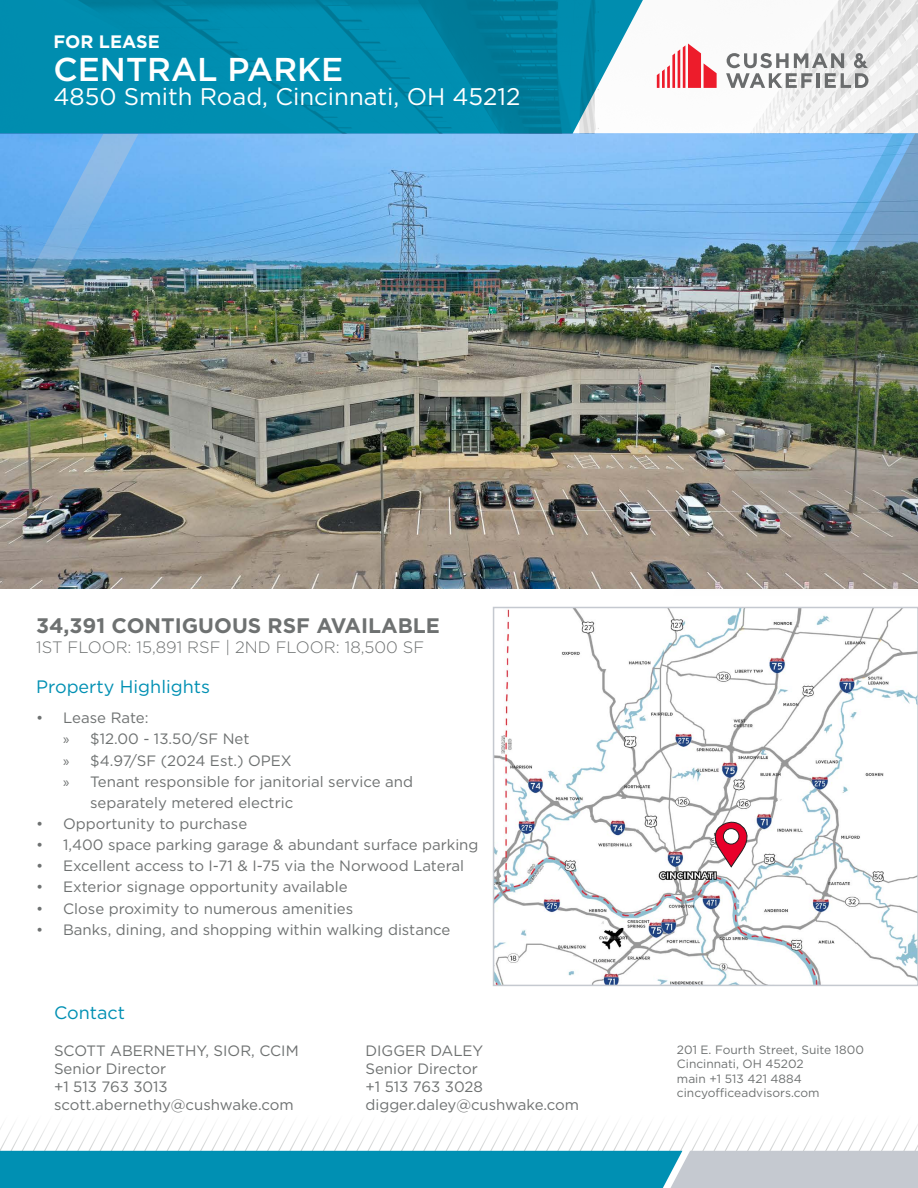
<style>
.page{position:relative;width:918px;height:1188px;background:#fff}
.page>*{position:absolute;margin:0;border:0;box-sizing:border-box;transform-origin:0 0}
.t1{font:500 33px "Gotham";color:#fff}
.t2{font:24px "Gotham";color:#fff}
.t3{font:700 21px "Gotham";color:#6e7171}
.t4{font:18px "Gotham";color:#0090b3}
.t5{font:700 18px "Gotham";color:#fff}
.t6{font:300 16.5px "Gotham";color:#6e7171}
.t7{font:15px/18px "Gotham";color:#6e7171}
.t8{font:12px/14.4px "Gotham";color:#6e7171}
.s1{font-family:"Myriad Pro"}
</style>
<div class="page">
<img style="left:496px;top:610px;width:419px;height:373px">
<div style="left:493px;top:607px;width:425px;height:379px;border:2px solid #c5c9d0"></div>
<svg style="left:0;top:1123px;width:918px;height:28px"></svg>
<svg style="left:0;top:1151px;width:918px;height:37px;background:#359fbb"></svg>
<img style="left:0;top:0;width:918px;height:589px">
<img style="left:663px;top:134px;width:255px;height:479px">
<img style="left:702px;top:134px;width:205px;height:363px">
<img style="left:0;top:134px;width:138px;height:268px">
<svg style="left:714px;top:821px;width:35px;height:47px"></svg>
<div style="left:723px;top:829px;width:16px;height:15px;background:#fff;border-radius:50%"></div>
<div style="left:723px;top:828px;width:16px;height:16px;border:1px solid #231f20;border-radius:50%"></div>
<svg style="left:0;top:0;width:643px;height:134px;background:#0e8faf"></svg>
<svg style="left:657px;top:43px;width:60px;height:45px"></svg>
<svg style="left:726px;top:53px;width:142px;height:35px"></svg>
<p class="t5" style="left:53px;top:30px;width:108px">FOR LEASE</p>
<h1 class="t1" style="left:53px;top:48px;width:291px">CENTRAL PARKE</h1>
<h2 class="t2" style="left:53px;top:81px;width:468px">4850 Smith Road, Cincinnati, OH 45212</h2>
<h3 class="t3" style="left:36px;top:612px;width:405px">34,391 CONTIGUOUS RSF AVAILABLE</h3>
<p class="t6" style="left:36px;top:637px;width:390px">1ST FLOOR: 15,891 RSF | 2ND FLOOR: 18,500 SF</p>
<p class="t4" style="left:36px;top:675px;width:175px">Property Highlights</p>
<p class="t7" style="left:36px;top:709px;width:114px">• Lease Rate:</p>
<p class="t7" style="left:63px;top:730px;width:188px"><span class="s1">»</span> $12.00 - 13.50/SF Net</p>
<p class="t7" style="left:63px;top:751px;width:230px"><span class="s1">»</span> $4.97/SF (2024 Est.) OPEX</p>
<p class="t7" style="left:63px;top:772px;width:351px"><span class="s1">»</span> Tenant responsible for janitorial service and</p>
<p class="t7" style="left:90px;top:793px;width:205px">separately metered electric</p>
<p class="t7" style="left:36px;top:814px;width:213px">• Opportunity to purchase</p>
<p class="t7" style="left:36px;top:836px;width:444px">• 1,400 space parking garage &amp; abundant surface parking</p>
<p class="t7" style="left:36px;top:857px;width:429px">• Excellent access to I-71 &amp; I-75 via the Norwood Lateral</p>
<p class="t7" style="left:36px;top:878px;width:313px">• Exterior signage opportunity available</p>
<p class="t7" style="left:36px;top:899px;width:319px">• Close proximity to numerous amenities</p>
<p class="t7" style="left:36px;top:920px;width:416px">• Banks, dining, and shopping within walking distance</p>
<p class="t4" style="left:54px;top:1001px;width:73px">Contact</p>
<p class="t7" style="left:54px;top:1042px;width:246px">SCOTT ABERNETHY, SIOR, CCIM<br>Senior Director<br>+1 513 763 3013 scott.abernethy@cushwake.com</p>
<p class="t7" style="left:365px;top:1042px;width:215px">DIGGER DALEY<br>Senior Director<br>+1 513 763 3028 digger.daley@cushwake.com</p>
<p class="t8" style="left:677px;top:1042px;width:188px">201 E. Fourth Street, Suite 1800<br>Cincinnati, OH 45202<br>main +1 513 421 4884 cincyofficeadvisors.com</p>
</div>
